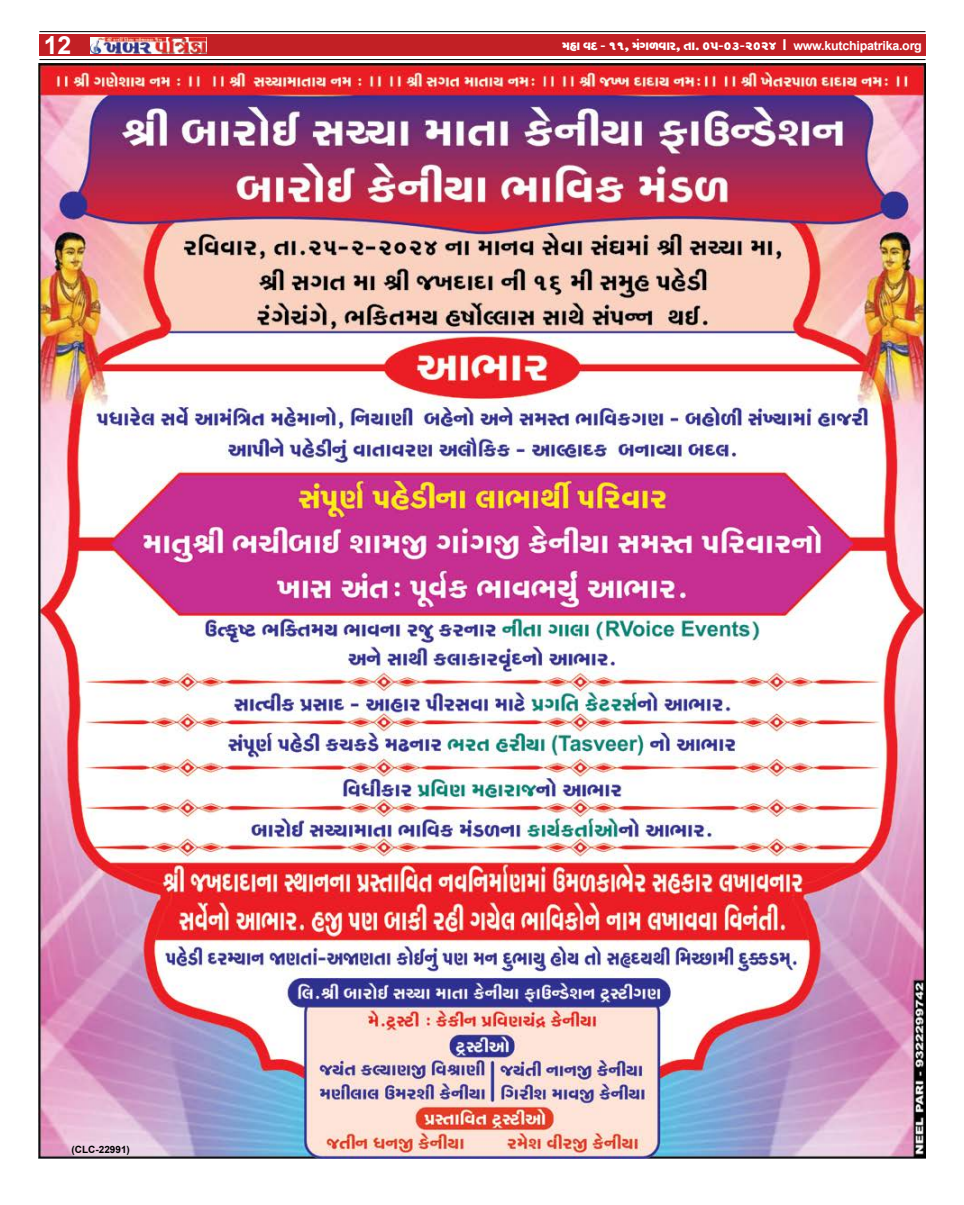
<style>
.page{position:relative;width:964px;height:1205px;background:#fff}
.page>*{position:absolute;margin:0;border:0;box-sizing:border-box;transform-origin:0 0}
.t1{font:700 25px "Arial";color:#fff}
.t2{font:15px "SHREE GUJ7";letter-spacing:-.02em;color:#fff}
.t3{font:700 10px "Arial";color:#000}
.s1{font-family:"Arial";font-weight:700}
.s2{font-family:"Arial";font-weight:700;font-size:12.5px}
</style>
<div class="page">
<div style="left:39px;top:35px;width:887px;height:21px;background:#c22025"></div>
<hr style="left:39px;top:59px;width:886px;height:1px;background:#000">
<hr style="left:39px;top:31px;width:886px;height:1px;background:#000">
<img style="left:90px;top:37px;width:116px;height:17px">
<img style="left:39px;top:64px;width:886px;height:1095px">
<h1 class="t1" style="left:44px;top:27px;width:29px">12</h1>
<p class="t2" style="left:562px;top:39px;width:361px">dlp hv$ - 11, d„Nmhpf, sp. 05-03-2024 <span class="s1">I</span> <span class="s2">www.kutchipatrika.org</span></p>
<p class="t3" style="left:72px;top:1142px;width:60px">(CLC-22991)</p>
</div>
